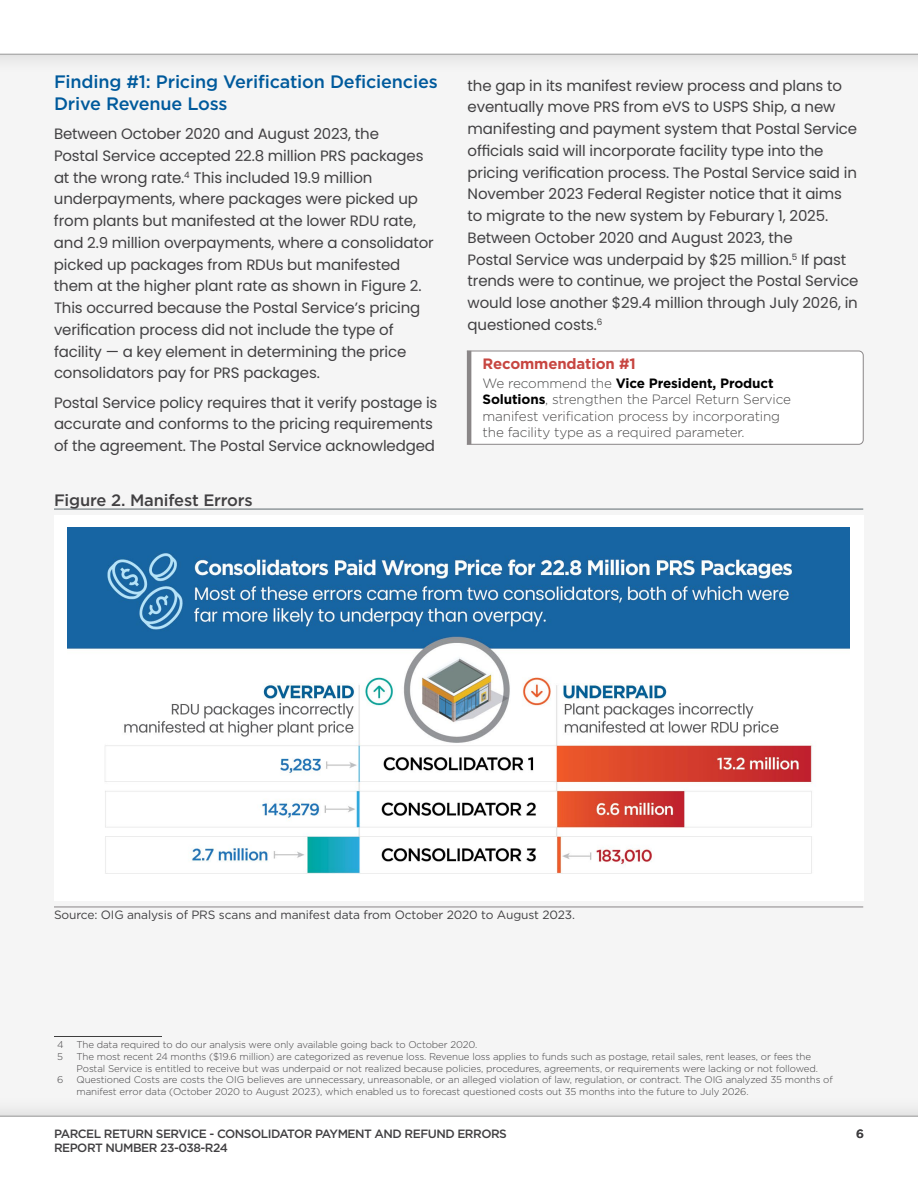
<style>
.page{position:relative;width:918px;height:1188px;background:#fff}
.page>*{position:absolute;margin:0;border:0;box-sizing:border-box;transform-origin:0 0}
.t1{font:500 18px/21.8px "Gotham";letter-spacing:-.01em;color:#005a9c}
.t2{font:500 16.5px "Gotham";letter-spacing:-.01em;color:#414042}
.t3{font:15px/21.8px "Poppins";letter-spacing:-.01em;color:#414042}
.t4{font:700 15px "Gotham";letter-spacing:-.01em;color:#c74641}
.t5{font:300 13.5px/16.2px "Gotham";letter-spacing:-.01em;color:#4b4a4a}
.t6{font:500 12px "Gotham";letter-spacing:-.04em;color:#414042}
.t7{font:12px "Gotham";letter-spacing:-.01em;color:#414042}
.t8{font:300 9.75px/11.7px "Gotham";letter-spacing:-.01em;color:#414042}
.s1{font-weight:700;color:#000}
</style>
<div class="page">
<div style="left:0;top:0;width:918px;height:75px;background:#eee"></div>
<div style="left:0;top:0;width:918px;height:54px;background:#fff"></div>
<div style="left:0;top:1095px;width:918px;height:93px;background:#efefef"></div>
<div style="left:0;top:1116px;width:918px;height:72px;background:#fff"></div>
<hr style="left:54px;top:1036px;width:108px;height:1px;background:#3e3e3e">
<svg style="left:466px;top:351px;width:398px;height:94px"></svg>
<hr style="left:54px;top:509px;width:809px;height:1px;background:#5d696f">
<hr style="left:54px;top:907px;width:809px;height:1px;background:#8a8687">
<img style="left:67px;top:528px;width:783px;height:346px">
<p class="t1" style="left:54px;top:70px;width:385px">Finding #1: Pricing Verification Deficiencies<br>Drive Revenue Loss</p>
<p class="t3" style="left:54px;top:123px;width:381px">Between October 2020 and August 2023, the<br>Postal Service accepted 22.8 million PRS packages at the wrong rate.<sup>4</sup> This included 19.9 million underpayments, where packages were picked up from plants but manifested at the lower RDU rate, and 2.9 million overpayments, where a consolidator picked up packages from RDUs but manifested them at the higher plant rate as shown in Figure 2.<br>This occurred because the Postal Service’s pricing verification process did not include the type of facility — a key element in determining the price consolidators pay for PRS packages.</p>
<p class="t3" style="left:54px;top:392px;width:385px">Postal Service policy requires that it verify postage is accurate and conforms to the pricing requirements of the agreement. The Postal Service acknowledged</p>
<p class="t2" style="left:54px;top:491px;width:200px">Figure 2. Manifest Errors</p>
<p class="t3" style="left:468px;top:75px;width:392px">the gap in its manifest review process and plans to eventually move PRS from eVS to USPS Ship, a new manifesting and payment system that Postal Service officials said will incorporate facility type into the pricing verification process. The Postal Service said in November 2023 Federal Register notice that it aims to migrate to the new system by Feburary 1, 2025.<br>Between October 2020 and August 2023, the<br>Postal Service was underpaid by $25 million.<sup>5</sup> If past trends were to continue, we project the Postal Service would lose another $29.4 million through July 2026, in questioned costs.<sup>6</sup></p>
<p class="t4" style="left:483px;top:355px;width:155px">Recommendation #1</p>
<p class="t5" style="left:483px;top:375px;width:310px">We recommend the <span class="s1">Vice President, Product Solutions</span>, strengthen the Parcel Return Service manifest verification process by incorporating the facility type as a required parameter.</p>
<p class="t7" style="left:54px;top:908px;width:521px">Source: OIG analysis of PRS scans and manifest data from October 2020 to August 2023.</p>
<p class="t8" style="left:57px;top:1039px;width:8px">4</p>
<p class="t8" style="left:76px;top:1039px;width:402px">The data required to do our analysis were only available going back to October 2020.</p>
<p class="t8" style="left:57px;top:1050px;width:7px">5</p>
<p class="t8" style="left:76px;top:1050px;width:743px">The most recent 24 months ($19.6 million) are categorized as revenue loss. Revenue loss applies to funds such as postage, retail sales, rent leases, or fees the<br>Postal Service is entitled to receive but was underpaid or not realized because policies, procedures, agreements, or requirements were lacking or not followed.</p>
<p class="t8" style="left:57px;top:1074px;width:8px">6</p>
<p class="t8" style="left:76px;top:1074px;width:758px">Questioned Costs are costs the OIG believes are unnecessary, unreasonable, or an alleged violation of law, regulation, or contract. The OIG analyzed 35 months of manifest error data (October 2020 to August 2023), which enabled us to forecast questioned costs out 35 months into the future to July 2026.</p>
<p class="t6" style="left:54px;top:1127px;width:454px">PARCEL RETURN SERVICE - CONSOLIDATOR PAYMENT AND REFUND ERRORS</p>
<p class="t6" style="left:856px;top:1127px;width:9px">6</p>
<p class="t6" style="left:54px;top:1141px;width:175px">REPORT NUMBER 23-038-R24</p>
</div>
